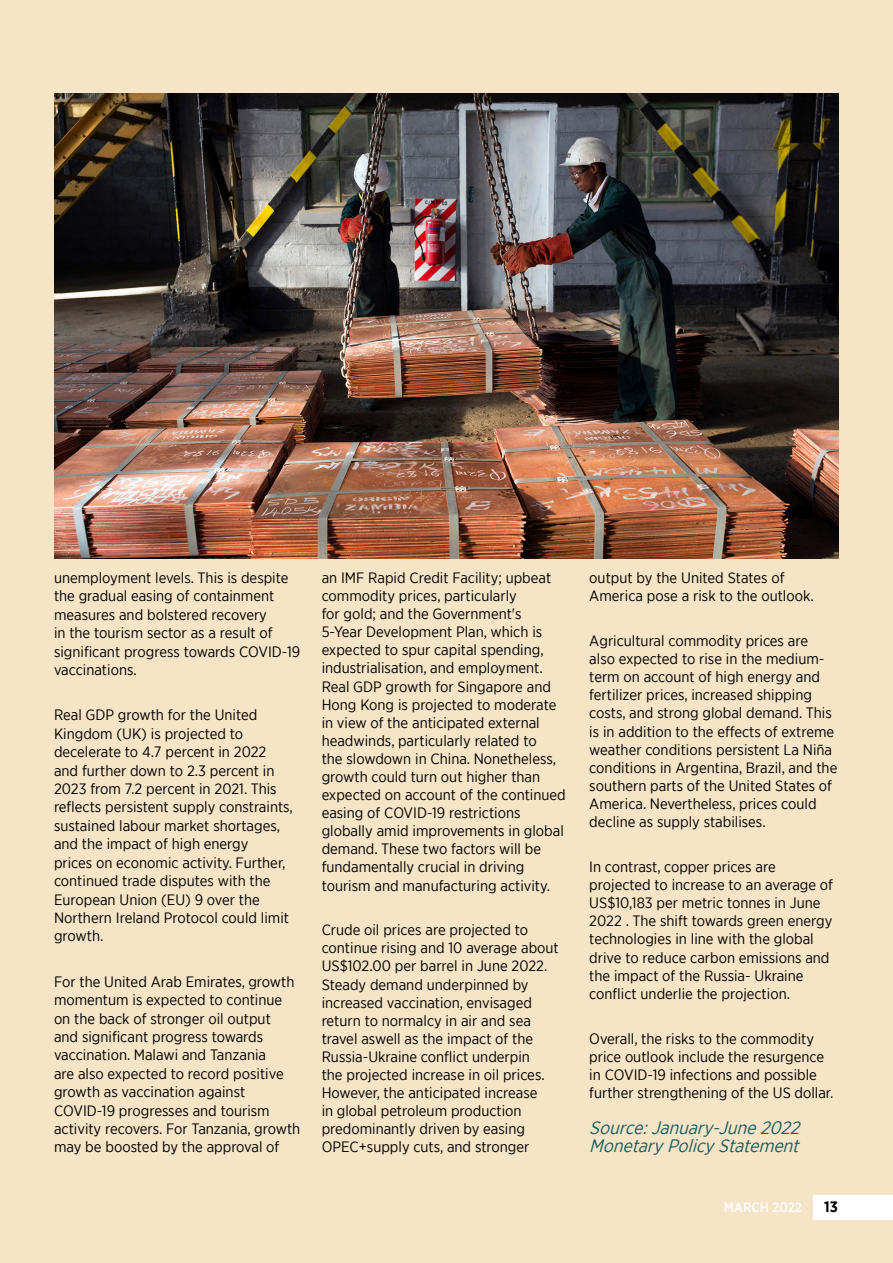
<style>
.page{position:relative;width:893px;height:1263px;background:#f5e4c5}
.page>*{position:absolute;margin:0;border:0;box-sizing:border-box;transform-origin:0 0}
.Photo_caption___Auth{font:italic 18px/18.1px "Gotham Narrow";color:#195d60}
.t1{font:15px/18.1px "Gotham Narrow";color:#000}
.t2{font:700 15px "Gotham Narrow";color:#000}
.t3{font:500 13.5px "Gotham Narrow";color:#fff}
</style>
<div class="page">
<img style="left:54px;top:94px;width:785px;height:464px">
<div style="left:813px;top:1195px;width:80px;height:25px;background:#fff"></div>
<p class="t1" style="left:54px;top:568px;width:248px">unemployment levels. This is despite the gradual easing of containment measures and bolstered recovery<br>in the tourism sector as a result of significant progress towards COVID-19 vaccinations.</p>
<p class="t1" style="left:54px;top:705px;width:240px">Real GDP growth for the United<br>Kingdom (UK) is projected to decelerate to 4.7 percent in 2022 and further down to 2.3 percent in<br>2023 from 7.2 percent in 2021. This reflects persistent supply constraints, sustained labour market shortages, and the impact of high energy<br>prices on economic activity. Further, continued trade disputes with the<br>European Union (EU) 9 over the<br>Northern Ireland Protocol could limit growth.</p>
<p class="t1" style="left:54px;top:972px;width:248px">For the United Arab Emirates, growth momentum is expected to continue on the back of stronger oil output<br>and significant progress towards vaccination. Malawi and Tanzania<br>are also expected to record positive growth as vaccination against COVID-19 progresses and tourism activity recovers. For Tanzania, growth may be boosted by the approval of</p>
<p class="t1" style="left:322px;top:568px;width:246px">an IMF Rapid Credit Facility; upbeat commodity prices, particularly<br>for gold; and the Government's 5-Year Development Plan, which is expected to spur capital spending, industrialisation, and employment.<br>Real GDP growth for Singapore and Hong Kong is projected to moderate in view of the anticipated external headwinds, particularly related to<br>the slowdown in China. Nonetheless, growth could turn out higher than expected on account of the continued easing of COVID-19 restrictions globally amid improvements in global demand. These two factors will be fundamentally crucial in driving tourism and manufacturing activity.</p>
<p class="t1" style="left:322px;top:921px;width:239px">Crude oil prices are projected to continue rising and 10 average about US$102.00 per barrel in June 2022.<br>Steady demand underpinned by increased vaccination, envisaged return to normalcy in air and sea travel aswell as the impact of the Russia-Ukraine conflict underpin<br>the projected increase in oil prices.<br>However, the anticipated increase<br>in global petroleum production predominantly driven by easing OPEC+supply cuts, and stronger</p>
<p class="t1" style="left:589px;top:568px;width:226px">output by the United States of<br>America pose a risk to the outlook.</p>
<p class="t1" style="left:589px;top:631px;width:250px">Agricultural commodity prices are also expected to rise in the medium&shy;term on account of high energy and fertilizer prices, increased shipping costs, and strong global demand. This is in addition to the effects of extreme weather conditions persistent La Niña conditions in Argentina, Brazil, and the southern parts of the United States of America. Nevertheless, prices could decline as supply stabilises.</p>
<p class="t1" style="left:589px;top:857px;width:245px">In contrast, copper prices are projected to increase to an average of US$10,183 per metric tonnes in June 2022 . The shift towards green energy technologies in line with the global drive to reduce carbon emissions and the impact of the Russia- Ukraine conflict underlie the projection.</p>
<p class="t1" style="left:589px;top:1029px;width:246px">Overall, the risks to the commodity price outlook include the resurgence in COVID-19 infections and possible further strengthening of the US dollar.</p>
<p class="Photo_caption___Auth" style="left:589px;top:1118px;width:217px">Source:January-June2022<br>MonetaryPolicyStatement</p>
<p class="t3" style="left:724px;top:1199px;width:80px">MARCH 2022</p>
<p class="t2" style="left:824px;top:1197px;width:15px">13</p>
</div>
